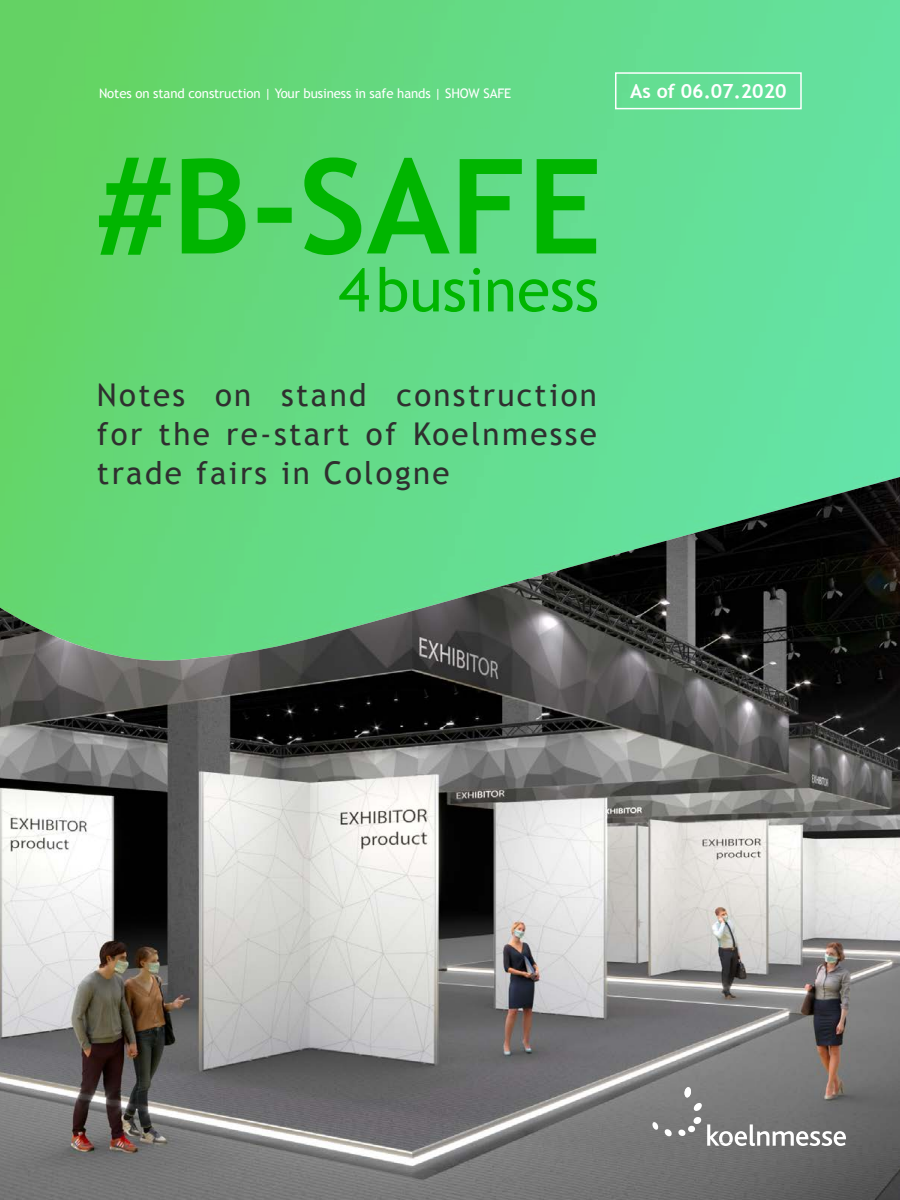
<style>
.page{position:relative;width:900px;height:1200px;background:#fff}
.page>*{position:absolute;margin:0;border:0;box-sizing:border-box;transform-origin:0 0}
.t1{font:31.35px/39px "Trebuchet MS";letter-spacing:.075em;color:#2f2f2f;text-align:justify}
.t2{font:700 19.5px "Trebuchet MS";color:#fff}
.t3{font:13.2px "Trebuchet MS";letter-spacing:-.01em;color:#fff}
</style>
<div class="page">
<img style="left:0;top:0;width:900px;height:477px">
<img style="left:0;top:477px;width:900px;height:723px">
<svg style="left:339px;top:267px;width:258px;height:45px"></svg>
<svg style="left:99px;top:158px;width:498px;height:97px"></svg>
<svg style="left:652px;top:1122px;width:20px;height:15px"></svg>
<svg style="left:678px;top:1087px;width:168px;height:59px"></svg>
<div style="left:615px;top:72px;width:187px;height:37px;border:2px solid #fff"></div>
<p class="t3" style="left:99px;top:85px;width:414px">Notes on stand construction | Your business in safe hands | SHOW SAFE</p>
<p class="t2" style="left:630px;top:79px;width:158px">As of 06.07.2020</p>
<p class="t1" style="left:97px;top:375px;width:502px">Notes on stand construction for the re-start of Koelnmesse trade fairs in Cologne</p>
</div>
